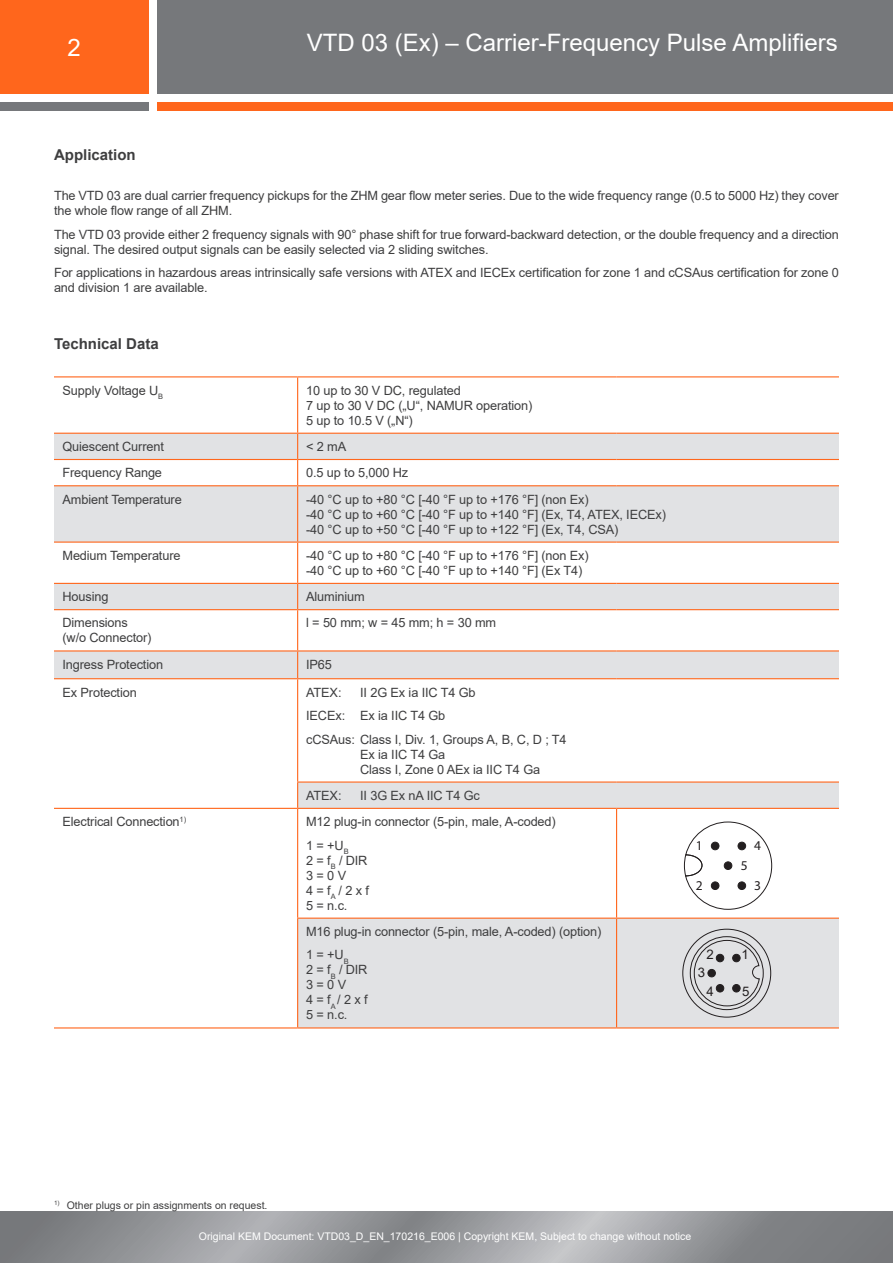
<style>
.page{position:relative;width:893px;height:1263px;background:#fff}
.page>*{position:absolute;margin:0;border:0;box-sizing:border-box;transform-origin:0 0}
.t1{font:24px "Arial";color:#fff}
.KEM_H1_text_grey{font:700 15px "Arial";color:#3e3e3f}
.t2{font:13.5px "Myriad Pro";color:#231f20}
.t3{font:13.2px "Arial";color:#231f20}
.KEM_text_left_grey{font:12.75px/15px "Arial";letter-spacing:-.01em;color:#3e3e3f}
.KEM_text_left_justif{font:12.75px/15px "Arial";letter-spacing:-.01em;color:#3e3e3f}
.t4{font:10.5px "Arial";color:#fff}
.KEM_footer_grey{font:10.5px "Arial";color:#3e3e3f}
</style>
<div class="page">
<div style="left:0;top:0;width:149px;height:94px;background:#ff661c"></div>
<div style="left:157px;top:0;width:736px;height:94px;background:#76787b"></div>
<div style="left:0;top:102px;width:149px;height:9px;background:#76787b"></div>
<div style="left:157px;top:102px;width:736px;height:9px;background:#ff661c"></div>
<svg style="left:0;top:1212px;width:893px;height:51px;background:#95969a"></svg>
<svg style="left:54px;top:434px;width:785px;height:593px"></svg>
<hr style="left:54px;top:376px;width:244px;height:1px;background:#ff661c">
<hr style="left:297px;top:377px;width:1px;height:56px;background:#ff661c">
<hr style="left:298px;top:376px;width:319px;height:1px;background:#ff661c">
<hr style="left:617px;top:376px;width:222px;height:1px;background:#ff661c">
<hr style="left:54px;top:433px;width:244px;height:1px;background:#ff661c">
<hr style="left:298px;top:433px;width:319px;height:1px;background:#ff661c">
<hr style="left:617px;top:433px;width:222px;height:1px;background:#ff661c">
<hr style="left:54px;top:459px;width:244px;height:1px;background:#ff661c">
<svg style="left:297px;top:434px;width:1px;height:51px"></svg>
<hr style="left:298px;top:459px;width:319px;height:1px;background:#ff661c">
<hr style="left:617px;top:459px;width:222px;height:1px;background:#ff661c">
<hr style="left:54px;top:485px;width:244px;height:1px;background:#ff661c">
<hr style="left:297px;top:486px;width:1px;height:55px;background:#ff661c">
<hr style="left:298px;top:485px;width:319px;height:1px;background:#ff661c">
<hr style="left:617px;top:485px;width:222px;height:1px;background:#ff661c">
<hr style="left:54px;top:541px;width:244px;height:2px;background:#ff661c">
<hr style="left:297px;top:543px;width:1px;height:40px;background:#ff661c">
<hr style="left:298px;top:541px;width:319px;height:2px;background:#ff661c">
<hr style="left:617px;top:541px;width:222px;height:2px;background:#ff661c">
<hr style="left:54px;top:583px;width:244px;height:1px;background:#ff661c">
<svg style="left:297px;top:584px;width:1px;height:25px"></svg>
<hr style="left:298px;top:583px;width:319px;height:1px;background:#ff661c">
<hr style="left:617px;top:583px;width:222px;height:1px;background:#ff661c">
<hr style="left:54px;top:609px;width:244px;height:1px;background:#ff661c">
<hr style="left:297px;top:610px;width:1px;height:40px;background:#ff661c">
<hr style="left:298px;top:609px;width:319px;height:1px;background:#ff661c">
<hr style="left:617px;top:609px;width:222px;height:1px;background:#ff661c">
<hr style="left:54px;top:650px;width:244px;height:1px;background:#ff661c">
<svg style="left:297px;top:651px;width:1px;height:27px"></svg>
<hr style="left:298px;top:650px;width:319px;height:1px;background:#ff661c">
<hr style="left:617px;top:650px;width:222px;height:1px;background:#ff661c">
<hr style="left:54px;top:678px;width:244px;height:1px;background:#ff661c">
<hr style="left:297px;top:679px;width:1px;height:102px;background:#ff661c">
<svg style="left:297px;top:783px;width:1px;height:25px"></svg>
<hr style="left:298px;top:678px;width:319px;height:1px;background:#ff661c">
<hr style="left:617px;top:678px;width:222px;height:1px;background:#ff661c">
<hr style="left:54px;top:808px;width:244px;height:1px;background:#ff661c">
<hr style="left:54px;top:1027px;width:244px;height:1px;background:#ff661c">
<hr style="left:297px;top:809px;width:1px;height:108px;background:#ff661c">
<hr style="left:297px;top:919px;width:1px;height:108px;background:#ff661c">
<hr style="left:297px;top:781px;width:320px;height:2px;background:#ff661c">
<hr style="left:617px;top:781px;width:222px;height:2px;background:#ff661c">
<hr style="left:298px;top:808px;width:319px;height:1px;background:#ff661c">
<hr style="left:297px;top:917px;width:320px;height:2px;background:#ff661c">
<hr style="left:298px;top:1027px;width:319px;height:1px;background:#ff661c">
<hr style="left:616px;top:809px;width:1px;height:108px;background:#ff661c">
<hr style="left:616px;top:919px;width:1px;height:108px;background:#ff661c">
<hr style="left:617px;top:808px;width:222px;height:1px;background:#ff661c">
<hr style="left:617px;top:917px;width:222px;height:2px;background:#ff661c">
<hr style="left:617px;top:1027px;width:222px;height:1px;background:#ff661c">
<svg style="left:684px;top:821px;width:88px;height:89px"></svg>
<div style="left:690px;top:936px;width:74px;height:74px;border:1px solid #231f20;border-radius:50%"></div>
<svg style="left:694px;top:940px;width:66px;height:66px;background:#c6c6c8"></svg>
<h1 class="t1" style="left:67px;top:31px;width:15px">2</h1>
<h1 class="t1" style="left:307px;top:27px;width:532px">VTD 03 (Ex) – Carrier-Frequency Pulse Amplifiers</h1>
<p class="KEM_H1_text_grey" style="left:54px;top:144px;width:83px">Application</p>
<p class="KEM_text_left_justif" style="left:54px;top:188px;width:786px">The VTD 03 are dual carrier frequency pickups for the ZHM gear flow meter series. Due to the wide frequency range (0.5 to 5000 Hz) they cover the whole flow range of all ZHM.</p>
<p class="KEM_text_left_justif" style="left:54px;top:227px;width:786px">The VTD 03 provide either 2 frequency signals with 90° phase shift for true forward-backward detection, or the double frequency and a direction signal. The desired output signals can be easily selected via 2 sliding switches.</p>
<p class="KEM_text_left_justif" style="left:54px;top:265px;width:786px">For applications in hazardous areas intrinsically safe versions with ATEX and IECEx certification for zone 1 and cCSAus certification for zone 0 and division 1 are available.</p>
<p class="KEM_H1_text_grey" style="left:54px;top:333px;width:106px">Technical Data</p>
<p class="KEM_text_left_grey" style="left:63px;top:383px;width:102px">Supply Voltage U<sub>B</sub></p>
<p class="KEM_text_left_grey" style="left:306px;top:383px;width:228px">10 up to 30 V DC, regulated<br>7 up to 30 V DC („U“, NAMUR operation)<br>5 up to 10.5 V („N“)</p>
<p class="KEM_text_left_grey" style="left:63px;top:439px;width:103px">Quiescent Current</p>
<p class="KEM_text_left_grey" style="left:306px;top:439px;width:42px">&lt; 2 mA</p>
<p class="KEM_text_left_grey" style="left:63px;top:465px;width:101px">Frequency Range</p>
<p class="KEM_text_left_grey" style="left:306px;top:465px;width:104px">0.5 up to 5,000 Hz</p>
<p class="KEM_text_left_grey" style="left:63px;top:491px;width:121px">Ambient Temperature</p>
<p class="KEM_text_left_grey" style="left:306px;top:491px;width:361px">-40 °C up to +80 °C [-40 °F up to +176 °F] (non Ex)<br>-40 °C up to +60 °C [-40 °F up to +140 °F] (Ex, T4, ATEX, IECEx) -40 °C up to +50 °C [-40 °F up to +122 °F] (Ex, T4, CSA)</p>
<p class="KEM_text_left_grey" style="left:63px;top:548px;width:120px">Medium Temperature</p>
<p class="KEM_text_left_grey" style="left:306px;top:548px;width:284px">-40 °C up to +80 °C [-40 °F up to +176 °F] (non Ex) -40 °C up to +60 °C [-40 °F up to +140 °F] (Ex T4)</p>
<p class="KEM_text_left_grey" style="left:63px;top:589px;width:48px">Housing</p>
<p class="KEM_text_left_grey" style="left:306px;top:589px;width:60px">Aluminium</p>
<p class="KEM_text_left_grey" style="left:63px;top:615px;width:90px">Dimensions (w/o Connector)</p>
<p class="KEM_text_left_grey" style="left:306px;top:615px;width:191px">l = 50 mm; w = 45 mm; h = 30 mm</p>
<p class="KEM_text_left_grey" style="left:63px;top:657px;width:102px">Ingress Protection</p>
<p class="KEM_text_left_grey" style="left:306px;top:657px;width:27px">IP65</p>
<p class="KEM_text_left_grey" style="left:63px;top:684px;width:76px">Ex Protection</p>
<p class="KEM_text_left_grey" style="left:306px;top:684px;width:37px">ATEX:</p>
<p class="KEM_text_left_grey" style="left:360px;top:684px;width:117px">II 2G Ex ia IIC T4 Gb</p>
<p class="KEM_text_left_grey" style="left:306px;top:708px;width:141px">IECEx: Ex ia IIC T4 Gb</p>
<p class="KEM_text_left_grey" style="left:360px;top:731px;width:208px;text-indent:-54px">cCSAus: Class I, Div. 1, Groups A, B, C, D ; T4<br>Ex ia IIC T4 Ga<br>Class I, Zone 0 AEx ia IIC T4 Ga</p>
<p class="KEM_text_left_grey" style="left:306px;top:788px;width:37px">ATEX:</p>
<p class="KEM_text_left_grey" style="left:360px;top:788px;width:121px">II 3G Ex nA IIC T4 Gc</p>
<p class="KEM_text_left_grey" style="left:63px;top:814px;width:125px">Electrical Connection<sup>1)</sup></p>
<p class="KEM_text_left_grey" style="left:306px;top:814px;width:251px">M12 plug-in connector (5-pin, male, A-coded)</p>
<p class="KEM_text_left_grey" style="left:306px;top:837px;width:64px">1 = +U<sub>B<br></sub>2 = f<sub>B</sub> / DIR<br>3 = 0 V<br>4 = f<sub>A</sub> / 2 x f<br>5 = n.c.</p>
<p class="KEM_text_left_grey" style="left:306px;top:924px;width:297px">M16 plug-in connector (5-pin, male, A-coded) (option)</p>
<p class="KEM_text_left_grey" style="left:306px;top:947px;width:63px">1 = +U<sub>B<br></sub>2 = f<sub>B</sub> / DIR<br>3 = 0 V<br>4 = f<sub>A</sub> / 2 x f<br>5 = n.c.</p>
<p class="t2" style="left:696px;top:837px;width:8px">1</p>
<p class="t2" style="left:754px;top:837px;width:8px">4</p>
<p class="t2" style="left:741px;top:857px;width:8px">5</p>
<p class="t2" style="left:696px;top:877px;width:8px">2</p>
<p class="t2" style="left:754px;top:877px;width:8px">3</p>
<p class="t3" style="left:706px;top:945px;width:9px">2</p>
<p class="t3" style="left:698px;top:964px;width:9px">3</p>
<p class="t3" style="left:706px;top:982px;width:9px">4</p>
<p class="t3" style="left:741px;top:945px;width:9px">1</p>
<p class="t3" style="left:742px;top:982px;width:9px">5</p>
<p class="KEM_footer_grey" style="left:54px;top:1198px;width:215px"><sup>1)</sup> Other plugs or pin assignments on request.</p>
<p class="t4" style="left:199px;top:1229px;width:494px">Original KEM Document: VTD03_D_EN_170216_E006 | Copyright KEM, Subject to change without notice</p>
</div>
